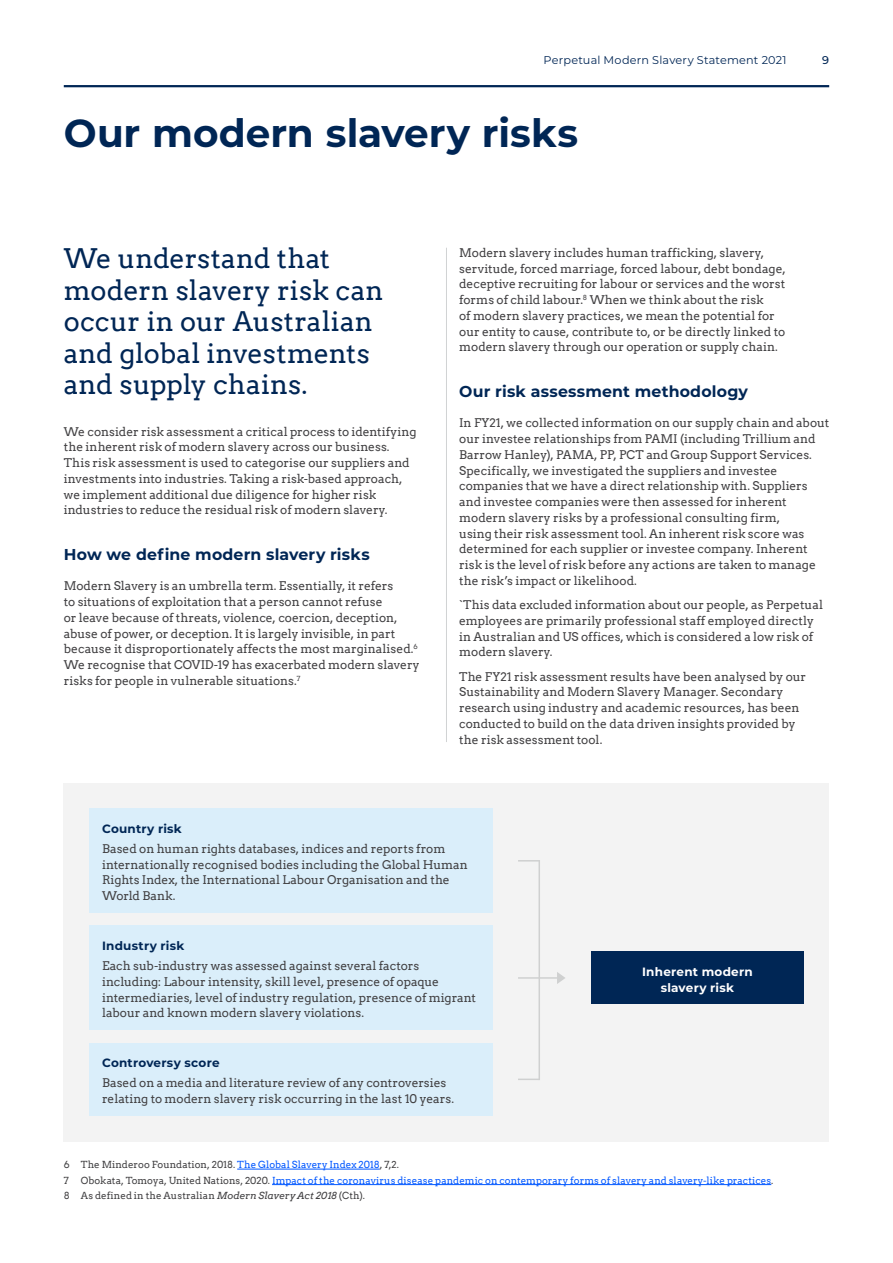
<style>
.page{position:relative;width:893px;height:1263px;background:#fff}
.page>*{position:absolute;margin:0;border:0;box-sizing:border-box;transform-origin:0 0}
.t1{font:700 39px "Montserrat";color:#002655}
.t2{font:27px/31.5px "Arvo";color:#002655}
.t3{font:700 15.75px "Montserrat";letter-spacing:.01em;color:#002655}
.t4{font:12px/15.8px "Arvo";letter-spacing:-.005em;color:#414042}
.t5{font:700 12px "Montserrat";letter-spacing:.02em;color:#002655}
.t6{font:700 12px/15.8px "Montserrat";letter-spacing:.02em;color:#fff;text-align:center}
.t7{font:11.25px "Montserrat";letter-spacing:.015em;color:#002655}
.t8{font:500 11.25px "Montserrat";color:#002655}
.t9{font:9.75px/15.5px "Arvo";letter-spacing:.005em;color:#0057ff}
.s1{color:#414042}
.s2{font-style:italic;color:#414042}
</style>
<div class="page">
<div style="left:64px;top:783px;width:765px;height:358px;background:#f3f3f3"></div>
<hr style="left:538px;top:860px;width:2px;height:220px;background:#cfd0d0">
<svg style="left:518px;top:860px;width:20px;height:1px"></svg>
<hr style="left:518px;top:977px;width:21px;height:2px;background:#cfd0d0">
<hr style="left:518px;top:1078px;width:21px;height:2px;background:#cfd0d0">
<div style="left:89px;top:809px;width:403px;height:104px;background:#daeefa"></div>
<div style="left:89px;top:926px;width:403px;height:104px;background:#daeefa"></div>
<div style="left:591px;top:951px;width:213px;height:53px;background:#002655"></div>
<div style="left:89px;top:1043px;width:403px;height:73px;background:#daeefa"></div>
<svg style="left:540px;top:972px;width:25px;height:12px"></svg>
<hr style="left:237px;top:1169px;width:143px;height:1px;background:#0057ff">
<hr style="left:272px;top:1184px;width:499px;height:1px;background:#0057ff">
<hr style="left:446px;top:248px;width:1px;height:494px;background:#d1d3d4">
<hr style="left:64px;top:85px;width:765px;height:2px;background:#002655">
<p class="t7" style="left:544px;top:52px;width:245px">Perpetual Modern Slavery Statement 2021</p>
<p class="t8" style="left:822px;top:52px;width:8px">9</p>
<h1 class="t1" style="left:64px;top:105px;width:516px">Our modern slavery risks</h1>
<h2 class="t2" style="left:64px;top:243px;width:321px">We understand that modern slavery risk can occur in our Australian and global investments and supply chains.</h2>
<p class="t4" style="left:64px;top:423px;width:354px">We consider risk assessment a critical process to identifying the inherent risk of modern slavery across our business.<br>This risk assessment is used to categorise our suppliers and investments into industries. Taking a risk-based approach, we implement additional due diligence for higher risk industries to reduce the residual risk of modern slavery.</p>
<h3 class="t3" style="left:64px;top:543px;width:307px">How we define modern slavery risks</h3>
<p class="t4" style="left:64px;top:578px;width:357px">Modern Slavery is an umbrella term. Essentially, it refers<br>to situations of exploitation that a person cannot refuse<br>or leave because of threats, violence, coercion, deception, abuse of power, or deception. It is largely invisible, in part because it disproportionately affects the most marginalised.<sup>6<br></sup>We recognise that COVID-19 has exacerbated modern slavery risks for people in vulnerable situations.<sup>7</sup></p>
<p class="t4" style="left:459px;top:245px;width:328px">Modern slavery includes human trafficking, slavery, servitude, forced marriage, forced labour, debt bondage, deceptive recruiting for labour or services and the worst forms of child labour.<sup>8</sup> When we think about the risk<br>of modern slavery practices, we mean the potential for our entity to cause, contribute to, or be directly linked to modern slavery through our operation or supply chain.</p>
<h3 class="t3" style="left:459px;top:380px;width:290px">Our risk assessment methodology</h3>
<p class="t4" style="left:459px;top:415px;width:371px">In FY21, we collected information on our supply chain and about our investee relationships from PAMI (including Trillium and Barrow Hanley), PAMA, PP, PCT and Group Support Services.<br>Specifically, we investigated the suppliers and investee companies that we have a direct relationship with. Suppliers and investee companies were then assessed for inherent modern slavery risks by a professional consulting firm,<br>using their risk assessment tool. An inherent risk score was determined for each supplier or investee company. Inherent risk is the level of risk before any actions are taken to manage the risk’s impact or likelihood.</p>
<p class="t4" style="left:459px;top:597px;width:365px">`This data excluded information about our people, as Perpetual employees are primarily professional staff employed directly in Australian and US offices, which is considered a low risk of modern slavery.</p>
<p class="t4" style="left:459px;top:668px;width:348px">The FY21 risk assessment results have been analysed by our Sustainability and Modern Slavery Manager. Secondary research using industry and academic resources, has been conducted to build on the data driven insights provided by the risk assessment tool.</p>
<p class="t5" style="left:102px;top:820px;width:81px">Country risk</p>
<p class="t4" style="left:102px;top:841px;width:367px">Based on human rights databases, indices and reports from internationally recognised bodies including the Global Human Rights Index, the International Labour Organisation and the World Bank.</p>
<p class="t5" style="left:102px;top:937px;width:84px">Industry risk</p>
<p class="t4" style="left:102px;top:958px;width:376px">Each sub-industry was assessed against several factors including: Labour intensity, skill level, presence of opaque intermediaries, level of industry regulation, presence of migrant labour and known modern slavery violations.</p>
<p class="t6" style="left:642px;top:963px;width:112px">Inherent modern slavery risk</p>
<p class="t5" style="left:102px;top:1054px;width:119px">Controversy score</p>
<p class="t4" style="left:102px;top:1075px;width:353px">Based on a media and literature review of any controversies relating to modern slavery risk occurring in the last 10 years.</p>
<p class="t9" style="left:64px;top:1157px;width:711px"><span class="s1">6 The Minderoo Foundation, 2018.</span> The Global Slavery Index 2018<span class="s1">, 7,2.<br>7 Obokata, Tomoya, United Nations, 2020.</span> Impact of the coronavirus disease pandemic on contemporary forms of slavery and slavery-like practices<span class="s1">.<br>8 As defined in the Australian</span> <span class="s2">Modern Slavery Act 2018</span> <span class="s1">(Cth).</span></p>
</div>
